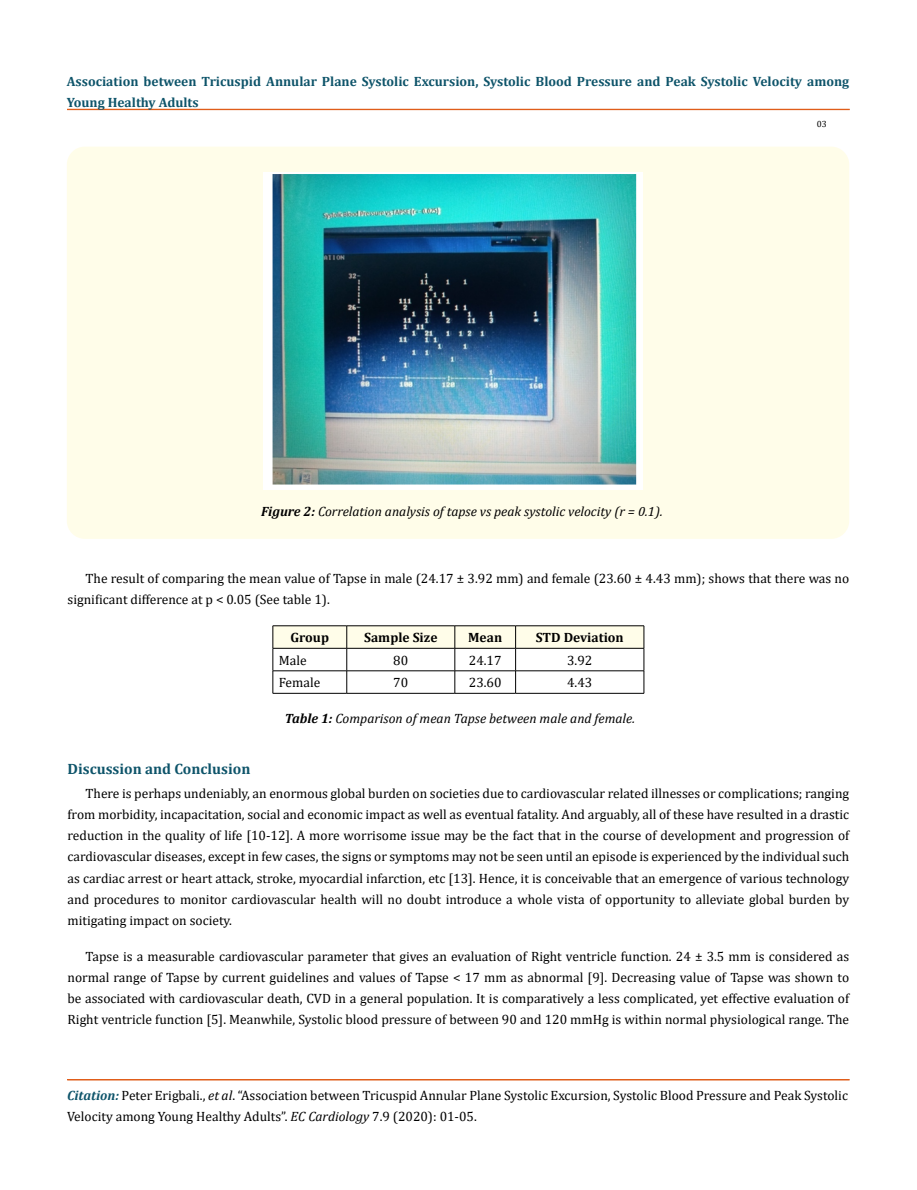
<style>
.page{position:relative;width:917px;height:1190px;background:#fff}
.page>*{position:absolute;margin:0;border:0;box-sizing:border-box;transform-origin:0 0}
.t1{font:700 15px "Cambria";color:#0e546a}
.t2{font:13.5px/21px "Cambria";color:#000}
.t3{font:700 13.5px/21px "Cambria";color:#0e546a}
.t4{font:italic 13.5px "Cambria";color:#000}
.t5{font:700 13.5px "Cambria";color:#000}
.t6{font:9px "Cambria";color:#000}
.s1{font-weight:700}
.s2{font-weight:700;font-style:italic;color:#0e546a}
.s3{font-style:italic}
</style>
<div class="page">
<div style="left:67px;top:109px;width:782px;height:1px;border:1px solid #e05d1a"></div>
<div style="left:67px;top:1079px;width:782px;height:1px;border:1px solid #e05d1a"></div>
<div style="left:67px;top:147px;width:782px;height:392px;background:#fffde9;border-radius:18px"></div>
<img style="left:263px;top:172px;width:379px;height:318px">
<hr style="left:273px;top:625px;width:74px;height:1px;background:#000">
<hr style="left:347px;top:625px;width:108px;height:1px;background:#000">
<hr style="left:455px;top:625px;width:60px;height:1px;background:#000">
<hr style="left:515px;top:625px;width:129px;height:1px;background:#000">
<svg style="left:272px;top:626px;width:372px;height:67px"></svg>
<hr style="left:273px;top:693px;width:74px;height:1px;background:#000">
<hr style="left:347px;top:693px;width:108px;height:1px;background:#000">
<hr style="left:455px;top:693px;width:60px;height:1px;background:#000">
<hr style="left:515px;top:693px;width:129px;height:1px;background:#000">
<p class="t3" style="left:67px;top:71px;width:783px">Association between Tricuspid Annular Plane Systolic Excursion, Systolic Blood Pressure and Peak Systolic Velocity among<br>Young Healthy Adults</p>
<p class="t6" style="left:816px;top:118px;width:11px">03</p>
<p class="t4" style="left:261px;top:502px;width:403px"><span class="s1">Figure 2:</span> Correlation analysis of tapse vs peak systolic velocity (r = 0.1).</p>
<p class="t2" style="left:68px;top:567px;width:783px;text-indent:18px">The result of comparing the mean value of Tapse in male (24.17 ± 3.92 mm) and female (23.60 ± 4.43 mm); shows that there was no significant difference at p &lt; 0.05 (See table 1).</p>
<p class="t5" style="left:290px;top:628px;width:40px">Group</p>
<p class="t5" style="left:364px;top:628px;width:75px">Sample Size</p>
<p class="t5" style="left:468px;top:628px;width:35px">Mean</p>
<p class="t5" style="left:535px;top:628px;width:89px">STD Deviation</p>
<p class="t2" style="left:279px;top:649px;width:29px">Male</p>
<p class="t2" style="left:393px;top:649px;width:16px">80</p>
<p class="t2" style="left:469px;top:649px;width:34px">24.17</p>
<p class="t2" style="left:567px;top:649px;width:27px">3.92</p>
<p class="t2" style="left:279px;top:672px;width:43px">Female</p>
<p class="t2" style="left:393px;top:672px;width:16px">70</p>
<p class="t2" style="left:469px;top:672px;width:34px">23.60</p>
<p class="t2" style="left:567px;top:672px;width:27px">4.43</p>
<p class="t4" style="left:285px;top:709px;width:352px"><span class="s1">Table 1:</span> Comparison of mean Tapse between male and female.</p>
<p class="t1" style="left:68px;top:758px;width:184px">Discussion and Conclusion</p>
<p class="t2" style="left:68px;top:783px;width:783px;text-align:justify;text-indent:18px">There is perhaps undeniably, an enormous global burden on societies due to cardiovascular related illnesses or complications; ranging from morbidity, incapacitation, social and economic impact as well as eventual fatality. And arguably, all of these have resulted in a drastic reduction in the quality of life [10-12]. A more worrisome issue may be the fact that in the course of development and progression of cardiovascular diseases, except in few cases, the signs or symptoms may not be seen until an episode is experienced by the individual such as cardiac arrest or heart attack, stroke, myocardial infarction, etc [13]. Hence, it is conceivable that an emergence of various technology and procedures to monitor cardiovascular health will no doubt introduce a whole vista of opportunity to alleviate global burden by mitigating impact on society.</p>
<p class="t2" style="left:68px;top:945px;width:783px;text-align:justify;text-indent:18px">Tapse is a measurable cardiovascular parameter that gives an evaluation of Right ventricle function. 24 ± 3.5 mm is considered as normal range of Tapse by current guidelines and values of Tapse &lt; 17 mm as abnormal [9]. Decreasing value of Tapse was shown to be associated with cardiovascular death, CVD in a general population. It is comparatively a less complicated, yet effective evaluation of Right ventricle function [5]. Meanwhile, Systolic blood pressure of between 90 and 120 mmHg is within normal physiological range. The</p>
<p class="t2" style="left:67px;top:1084px;width:782px"><span class="s2">Citation:</span> Peter Erigbali., <span class="s3">et al</span>. “Association between Tricuspid Annular Plane Systolic Excursion, Systolic Blood Pressure and Peak Systolic<br>Velocity among Young Healthy Adults”. <span class="s3">EC Cardiology</span> 7.9 (2020): 01-05.</p>
</div>
